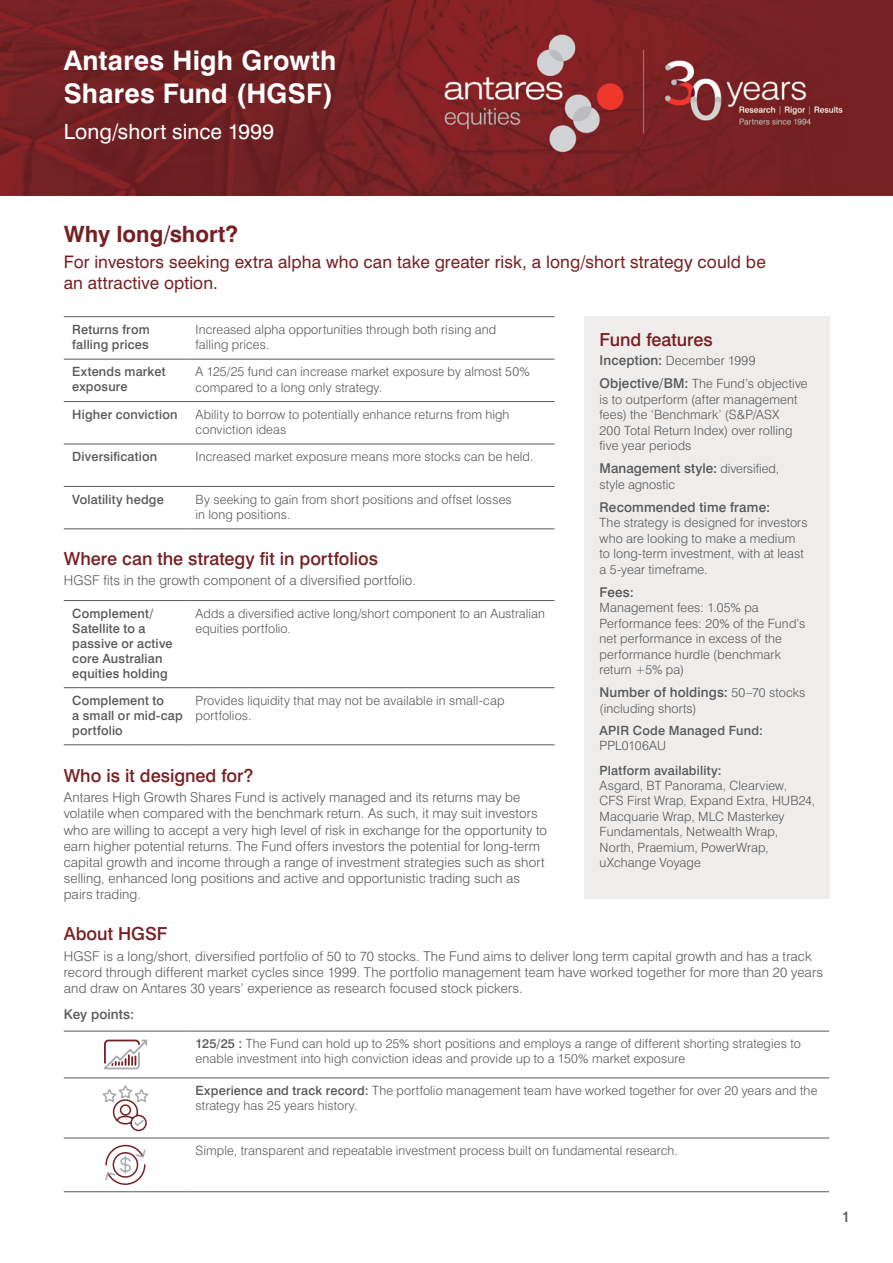
<style>
.page{position:relative;width:893px;height:1263px;background:#fff}
.page>*{position:absolute;margin:0;border:0;box-sizing:border-box;transform-origin:0 0}
._07_Body_Text{font:700 27px/32.4px "Swiss 721 BT";letter-spacing:.01em;color:#fff}
._01_Subhead_1{font:700 22.5px "Swiss 721 BT";color:#762023}
._07_Body_Text-2{font:21px "Swiss 721 BT";letter-spacing:.005em;color:#fff}
._02_Subhead_2{font:500 18px "Swiss 721 BT";color:#762023}
._06_Intro_Para{font:17.25px/21px "Swiss 721 BT";letter-spacing:.005em;color:#762023}
._06_Folios{font:500 15px "Swiss 721 BT";color:#57585a}
._07_Body_Text-3{font:300 13.5px/16.2px "Swiss 721 BT";letter-spacing:.01em;color:#57585a}
._07_Body_Text-4{font:500 13.5px "Swiss 721 BT";letter-spacing:.01em;color:#57585a}
._02_Table_Subhead_2{font:500 13.5px "Swiss 721 BT";letter-spacing:.01em;color:#57585a}
._07_Body_Text-5{font:300 12.75px/15.5px "Swiss 721 BT";letter-spacing:.01em;color:#57585a}
._03_Table_Body_Text{font:300 12.75px/15.3px "Swiss 721 BT";letter-spacing:.01em;color:#57585a}
._02_Table_Subhead_2-2{font:500 12.75px/15px "Swiss 721 BT";letter-spacing:.01em;color:#57585a}
._07_Body_Text-6{font:500 12.75px/15.5px "Swiss 721 BT";letter-spacing:.015em;color:#57585a}
.s1{font-weight:500;font-size:13.5px}
.s2{font-weight:300;font-size:12.75px}
.s3{font-weight:300}
.s4{font-weight:500}
</style>
<div class="page">
<img style="left:0;top:0;width:893px;height:196px">
<hr style="left:64px;top:316px;width:123px;height:1px;background:#57585a">
<hr style="left:187px;top:316px;width:367px;height:1px;background:#57585a">
<hr style="left:64px;top:359px;width:123px;height:1px;background:#57585a">
<hr style="left:187px;top:359px;width:367px;height:1px;background:#57585a">
<hr style="left:64px;top:401px;width:123px;height:1px;background:#57585a">
<hr style="left:187px;top:401px;width:367px;height:1px;background:#57585a">
<hr style="left:64px;top:444px;width:123px;height:1px;background:#57585a">
<hr style="left:187px;top:444px;width:367px;height:1px;background:#57585a">
<hr style="left:64px;top:486px;width:123px;height:1px;background:#57585a">
<hr style="left:187px;top:486px;width:367px;height:1px;background:#57585a">
<hr style="left:64px;top:529px;width:123px;height:1px;background:#57585a">
<hr style="left:187px;top:529px;width:367px;height:1px;background:#57585a">
<hr style="left:64px;top:600px;width:123px;height:1px;background:#57585a">
<hr style="left:187px;top:600px;width:367px;height:1px;background:#57585a">
<hr style="left:64px;top:687px;width:123px;height:1px;background:#57585a">
<hr style="left:187px;top:687px;width:367px;height:1px;background:#57585a">
<hr style="left:64px;top:744px;width:123px;height:1px;background:#57585a">
<hr style="left:187px;top:744px;width:367px;height:1px;background:#57585a">
<div style="left:584px;top:316px;width:245px;height:583px;background:#efedeb"></div>
<hr style="left:64px;top:1031px;width:123px;height:1px;background:#57585a">
<hr style="left:187px;top:1031px;width:642px;height:1px;background:#57585a">
<hr style="left:64px;top:1077px;width:123px;height:1px;background:#57585a">
<hr style="left:187px;top:1077px;width:642px;height:1px;background:#57585a">
<hr style="left:64px;top:1138px;width:123px;height:1px;background:#57585a">
<hr style="left:187px;top:1138px;width:642px;height:1px;background:#57585a">
<hr style="left:64px;top:1191px;width:123px;height:1px;background:#57585a">
<hr style="left:187px;top:1191px;width:642px;height:1px;background:#57585a">
<svg style="left:103px;top:1039px;width:45px;height:31px"></svg>
<svg style="left:102px;top:1085px;width:47px;height:47px"></svg>
<svg style="left:105px;top:1144px;width:41px;height:41px"></svg>
<p class="_07_Body_Text" style="left:64px;top:44px;width:274px">Antares High Growth<br>Shares Fund (HGSF)</p>
<p class="_07_Body_Text-2" style="left:64px;top:119px;width:212px">Long/short since 1999</p>
<p class="_01_Subhead_1" style="left:64px;top:220px;width:176px">Why long/short?</p>
<p class="_06_Intro_Para" style="left:64px;top:251px;width:703px">For investors seeking extra alpha who can take greater risk, a long/short strategy could be an attractive option.</p>
<p class="_02_Table_Subhead_2-2" style="left:72px;top:322px;width:79px">Returns from falling prices</p>
<p class="_03_Table_Body_Text" style="left:196px;top:322px;width:302px">Increased alpha opportunities through both rising and falling prices.</p>
<p class="_02_Table_Subhead_2-2" style="left:72px;top:364px;width:95px">Extends market exposure</p>
<p class="_03_Table_Body_Text" style="left:196px;top:364px;width:336px">A 125/25 fund can increase market exposure by almost 50% compared to a long only strategy.</p>
<p class="_02_Table_Subhead_2-2" style="left:72px;top:407px;width:107px">Higher conviction</p>
<p class="_03_Table_Body_Text" style="left:196px;top:407px;width:315px">Ability to borrow to potentially enhance returns from high conviction ideas</p>
<p class="_02_Table_Subhead_2-2" style="left:72px;top:449px;width:86px">Diversification</p>
<p class="_03_Table_Body_Text" style="left:196px;top:449px;width:339px">Increased market exposure means more stocks can be held.</p>
<p class="_02_Table_Subhead_2-2" style="left:72px;top:492px;width:93px">Volatility hedge</p>
<p class="_03_Table_Body_Text" style="left:196px;top:491px;width:318px">By seeking to gain from short positions and offset losses in long positions.</p>
<p class="_02_Subhead_2" style="left:64px;top:548px;width:316px">Where can the strategy fit in portfolios</p>
<p class="_07_Body_Text-3" style="left:64px;top:572px;width:354px">HGSF fits in the growth component of a diversified portfolio.</p>
<p class="_02_Table_Subhead_2-2" style="left:72px;top:606px;width:102px">Complement/<br>Satellite to a passive or active core Australian equities holding</p>
<p class="_03_Table_Body_Text" style="left:196px;top:606px;width:351px">Adds a diversified active long/short component to an Australian equities portfolio.</p>
<p class="_02_Table_Subhead_2-2" style="left:72px;top:693px;width:112px">Complement to<br>a small or mid-cap portfolio</p>
<p class="_03_Table_Body_Text" style="left:196px;top:693px;width:310px">Provides liquidity that may not be available in small-cap portfolios.</p>
<p class="_02_Subhead_2" style="left:64px;top:764px;width:191px">Who is it designed for?</p>
<p class="_07_Body_Text-3" style="left:64px;top:789px;width:485px">Antares High Growth Shares Fund is actively managed and its returns may be volatile when compared with the benchmark return. As such, it may suit investors who are willing to accept a very high level of risk in exchange for the opportunity to earn higher potential returns. The Fund offers investors the potential for long-term capital growth and income through a range of investment strategies such as short selling, enhanced long positions and active and opportunistic trading such as pairs trading.</p>
<p class="_02_Subhead_2" style="left:600px;top:328px;width:115px">Fund features</p>
<p class="_07_Body_Text-5" style="left:600px;top:353px;width:157px"><span class="s1">Inception:</span> December 1999</p>
<p class="_07_Body_Text-5" style="left:600px;top:376px;width:210px"><span class="s1">Objective/BM:</span> The Fund’s objective is to outperform (after management fees) the ‘Benchmark’ (S&amp;P/ASX<br>200 Total Return Index) over rolling five year periods</p>
<p class="_07_Body_Text-4" style="left:600px;top:460px;width:181px">Management style: <span class="s2">diversified,</span></p>
<p class="_07_Body_Text-5" style="left:600px;top:476px;width:77px">style agnostic</p>
<p class="_07_Body_Text-4" style="left:600px;top:499px;width:172px">Recommended time frame:</p>
<p class="_07_Body_Text-5" style="left:600px;top:515px;width:210px">The strategy is designed for investors who are looking to make a medium to long‑term investment, with at least a 5-year timeframe.</p>
<p class="_07_Body_Text-4" style="left:600px;top:584px;width:36px">Fees:</p>
<p class="_07_Body_Text-5" style="left:600px;top:600px;width:161px">Management fees: 1.05% pa</p>
<p class="_07_Body_Text-5" style="left:600px;top:615px;width:207px">Performance fees: 20% of the Fund’s net performance in excess of the performance hurdle (benchmark return +5% pa)</p>
<p class="_07_Body_Text-4" style="left:600px;top:684px;width:207px">Number of holdings: <span class="s2">50–70 stocks</span></p>
<p class="_07_Body_Text-5" style="left:600px;top:700px;width:98px">(including shorts)</p>
<p class="_07_Body_Text-6" style="left:600px;top:723px;width:165px">APIR Code Managed Fund:<br><span class="s3">PPL0106AU</span></p>
<p class="_07_Body_Text-6" style="left:600px;top:762px;width:124px">Platform availability:</p>
<p class="_07_Body_Text-5" style="left:600px;top:778px;width:217px">Asgard, BT Panorama, Clearview,<br>CFS First Wrap, Expand Extra, HUB24,<br>Macquarie Wrap, MLC Masterkey<br>Fundamentals, Netwealth Wrap,<br>North, Praemium, PowerWrap, uXchange Voyage</p>
<p class="_02_Subhead_2" style="left:64px;top:923px;width:105px">About HGSF</p>
<p class="_07_Body_Text-3" style="left:64px;top:948px;width:761px">HGSF is a long/short, diversified portfolio of 50 to 70 stocks. The Fund aims to deliver long term capital growth and has a track record through different market cycles since 1999. The portfolio management team have worked together for more than 20 years and draw on Antares 30 years’ experience as research focused stock pickers.</p>
<p class="_02_Table_Subhead_2" style="left:64px;top:1006px;width:72px">Key points:</p>
<p class="_07_Body_Text-5" style="left:196px;top:1036px;width:607px;line-height:15px"><span class="s4">125/25 :</span> The Fund can hold up to 25% short positions and employs a range of different shorting strategies to enable investment into high conviction ideas and provide up to a 150% market exposure</p>
<p class="_07_Body_Text-5" style="left:196px;top:1083px;width:623px;line-height:15px"><span class="s4">Experience and track record:</span> The portfolio management team have worked together for over 20 years and the strategy has 25 years history.</p>
<p class="_07_Body_Text-5" style="left:196px;top:1143px;width:484px">Simple, transparent and repeatable investment process built on fundamental research.</p>
<p class="_06_Folios" style="left:842px;top:1207px;width:10px">1</p>
</div>
